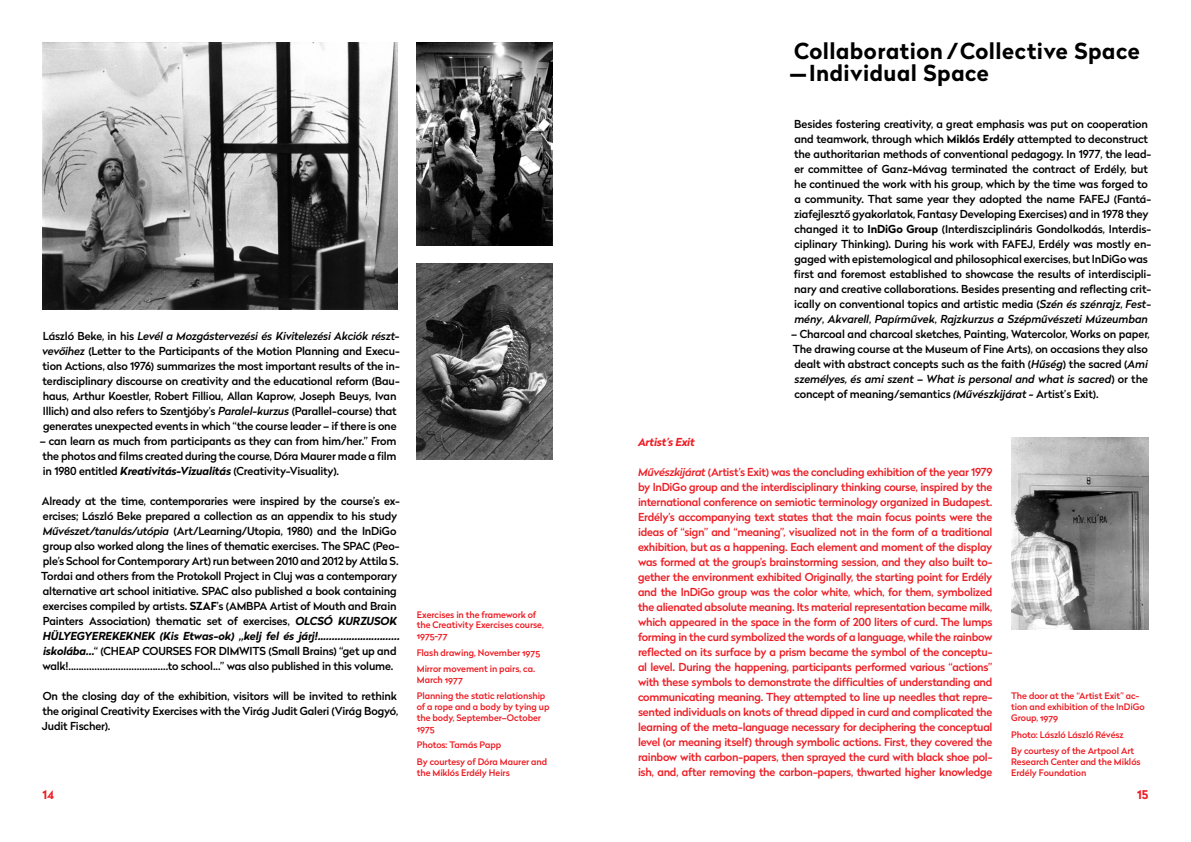
<style>
.page{position:relative;width:1191px;height:842px;background:#fff}
.page>*{position:absolute;margin:0;border:0;box-sizing:border-box;transform-origin:0 0}
.t1{font:700 22px/22px "Radikal";letter-spacing:.02em;color:#000}
.t2{font:700 12px "Radikal";color:#ed1d24}
.t3{font:500 11px/15px "Radikal";letter-spacing:-.01em;color:#000}
.t4{font:500 11px/15px "Radikal";letter-spacing:-.025em;color:#ed1d24;text-align:justify}
.t5{font:italic 700 11px "Radikal";letter-spacing:-.025em;color:#ed1d24}
.t6{font:500 9px/10.8px "Radikal";letter-spacing:-.01em;color:#ed1d24}
.s1{font-style:italic}
.s2{font-weight:700;font-style:italic}
.s3{font-weight:700}
</style>
<div class="page">
<img style="left:43px;top:43px;width:354px;height:266px">
<img style="left:417px;top:43px;width:136px;height:202px">
<img style="left:417px;top:263px;width:135px;height:197px">
<img style="left:1011px;top:437px;width:137px;height:193px">
<p class="t3" style="left:42px;top:328px;width:359px">László Beke, in his <span class="s1">Levél a Mozgástervezési és Kivitelezési Akciók részt&shy;vevőihez</span> (Letter to the Participants of the Motion Planning and Execu&shy;tion Actions, also 1976) summarizes the most important results of the in&shy;terdisciplinary discourse on creativity and the educational reform (Bau&shy;haus, Arthur Koestler, Robert Filliou, Allan Kaprow, Joseph Beuys, Ivan Illich) and also refers to Szentjóby’s <span class="s1">Paralel-kurzus</span> (Parallel-course) that generates unexpected events in which “the course leader – if there is one</p>
<p class="t3" style="left:40px;top:433px;width:358px;text-align:justify">– can learn as much from participants as they can from him/her.” From the photos and films created during the course, Dóra Maurer made a film in 1980 entitled <span class="s2">Kreativitás-Vizualitás</span> (Creativity-Visuality).</p>
<p class="t3" style="left:41px;top:493px;width:360px">Already at the time, contemporaries were inspired by the course’s ex&shy;ercises; László Beke prepared a collection as an appendix to his study <span class="s1">Művészet/tanulás/utópia</span> (Art/Learning/Utopia, 1980) and the InDiGo group also worked along the lines of thematic exercises. The SPAC (Peo&shy;ple’s School for Contemporary Art) run between 2010 and 2012 by Attila S.<br>Tordai and others from the Protokoll Project in Cluj was a contemporary alternative art school initiative. SPAC also published a book containing exercises compiled by artists. <span class="s3">SZAF</span>’s (AMBPA Artist of Mouth and Brain Painters Association) thematic set of exercises, <span class="s2">OLCSÓ KURZUSOK HÜLYEGYEREKEKNEK (Kis Etwas-ok) „kelj fel és járj!..…………......……… iskolába…</span>“ (CHEAP COURSES FOR DIMWITS (Small Brains) “get up and walk!......…………………………..to school...” was also published in this volume.</p>
<p class="t3" style="left:42px;top:688px;width:358px">On the closing day of the exhibition, visitors will be invited to rethink the original Creativity Exercises with the Virág Judit Galeri (Virág Bogyó,<br>Judit Fischer).</p>
<p class="t2" style="left:43px;top:786px;width:13px">14</p>
<p class="t6" style="left:417px;top:609px;width:129px">Exercises in the framework of the Creativity Exercises course,<br>1975-77</p>
<p class="t6" style="left:417px;top:644px;width:125px;line-height:16.5px">Flash drawing, November 1975<br>Mirror movement in pairs, ca.</p>
<p class="t6" style="left:417px;top:671px;width:130px;line-height:16.5px">March 1977<br>Planning the static relationship</p>
<p class="t6" style="left:417px;top:701px;width:134px">of a rope and a body by tying up the body, September–October<br>1975</p>
<p class="t6" style="left:417px;top:737px;width:132px;line-height:16.5px">Photos: Tamás Papp<br>By courtesy of Dóra Maurer and</p>
<p class="t6" style="left:417px;top:767px;width:95px">the Miklós Erdély Heirs</p>
<h1 class="t1" style="left:789px;top:40px;width:352px">Collaboration /Collective Space —Individual Space</h1>
<p class="t3" style="left:794px;top:116px;width:359px">Besides fostering creativity, a great emphasis was put on cooperation and teamwork, through which <span class="s3">Miklós Erdély</span> attempted to deconstruct the authoritarian methods of conventional pedagogy. In 1977, the lead&shy;er committee of Ganz-Mávag terminated the contract of Erdély, but he continued the work with his group, which by the time was forged to a community. That same year they adopted the name FAFEJ (Fantá&shy;ziafejlesztő gyakorlatok, Fantasy Developing Exercises) and in 1978 they changed it to <span class="s3">InDiGo Group</span> (Interdiszciplináris Gondolkodás, Interdis&shy;ciplinary Thinking). During his work with FAFEJ, Erdély was mostly en&shy;gaged with epistemological and philosophical exercises, but InDiGo was first and foremost established to showcase the results of interdiscipli&shy;nary and creative collaborations. Besides presenting and reflecting crit&shy;ically on conventional topics and artistic media (<span class="s1">Szén és szénrajz</span>, <span class="s1">Fest&shy;mény</span>, <span class="s1">Akvarell</span>, <span class="s1">Papírművek</span>, <span class="s1">Rajzkurzus a Szépművészeti Múzeumban</span></p>
<p class="t3" style="left:791px;top:326px;width:360px">– Charcoal and charcoal sketches, Painting, Watercolor, Works on paper, The drawing course at the Museum of Fine Arts), on occasions they also dealt with abstract concepts such as the faith (<span class="s1">Hűség</span>) the sacred (<span class="s1">Ami személyes, és ami szent</span> – <span class="s1">What is personal and what is sacred</span>) or the concept of meaning/semantics <span class="s1">(Művészkijárat -</span> Artist’s Exit).</p>
<p class="t5" style="left:638px;top:434px;width:58px">Artist’s Exit</p>
<p class="t4" style="left:638px;top:464px;width:356px"><span class="s1">Művészkijárat</span> (Artist’s Exit) was the concluding exhibition of the year 1979 by InDiGo group and the interdisciplinary thinking course, inspired by the international conference on semiotic terminology organized in Budapest.<br>Erdély’s accompanying text states that the main focus points were the ideas of “sign” and “meaning”, visualized not in the form of a traditional exhibition, but as a happening. Each element and moment of the display was formed at the group’s brainstorming session, and they also built to&shy;gether the environment exhibited Originally, the starting point for Erdély and the InDiGo group was the color white, which, for them, symbolized the alienated absolute meaning. Its material representation became milk, which appeared in the space in the form of 200 liters of curd. The lumps forming in the curd symbolized the words of a language, while the rainbow reflected on its surface by a prism became the symbol of the conceptu&shy;al level. During the happening, participants performed various “actions” with these symbols to demonstrate the difficulties of understanding and communicating meaning. They attempted to line up needles that repre&shy;sented individuals on knots of thread dipped in curd and complicated the learning of the meta-language necessary for deciphering the conceptual level (or meaning itself) through symbolic actions. First, they covered the rainbow with carbon-papers, then sprayed the curd with black shoe pol&shy;ish, and, after removing the carbon-papers, thwarted higher knowledge</p>
<p class="t6" style="left:1011px;top:691px;width:135px">The door at the “Artist Exit” ac&shy;tion and exhibition of the InDiGo<br>Group, 1979</p>
<p class="t6" style="left:1011px;top:726px;width:125px;line-height:16.5px">Photo: László László Révész<br>By courtesy of the Artpool Art</p>
<p class="t6" style="left:1011px;top:756px;width:131px">Research Center and the Miklós<br>Erdély Foundation</p>
<p class="t2" style="left:1137px;top:786px;width:13px">15</p>
</div>
